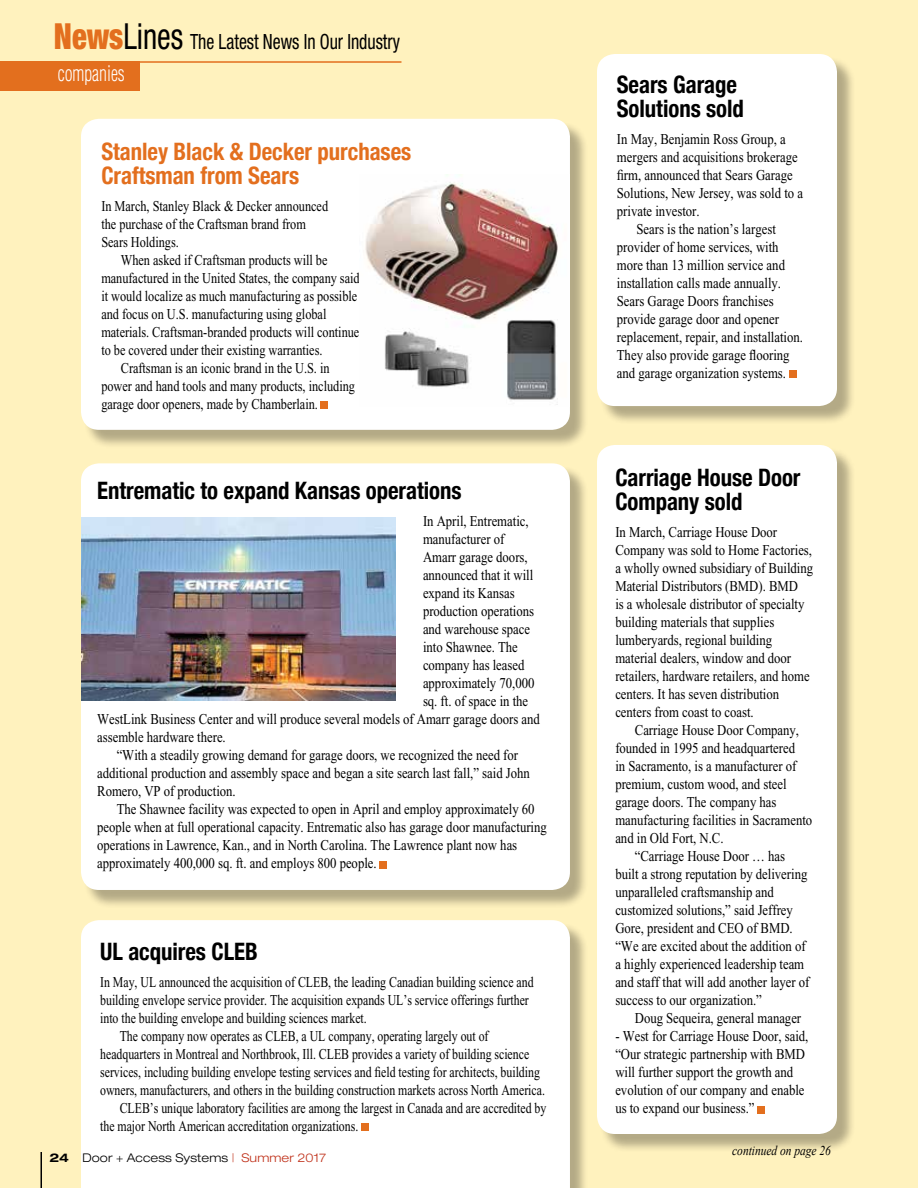
<style>
.page{position:relative;width:918px;height:1188px;background:#fff2be}
.page>*{position:absolute;margin:0;border:0;box-sizing:border-box;transform-origin:0 0}
.t1{font:700 condensed 24px/24px "Helvetica Neue";color:#000;scale:.95 1}
.t2{font:700 condensed 24px/24px "Helvetica Neue";color:#e36f1e;scale:.95 1}
.t3{font:condensed 21px "Helvetica Neue";color:#000;scale:.85 1}
.t4{font:300 condensed 21px "Helvetica";color:#fff;scale:.85 1}
.t5{font:15px/18px "Times New Roman";color:#000;scale:.85 1}
.t6{font:15px "Times New Roman";color:#000;scale:.79 1}
.t7{font:15px/18px "Times New Roman";color:#000;scale:.82 1}
.t8{font:italic 13.5px "Times New Roman";color:#000;scale:.85 1}
.t9{font:300 expanded 12px "Helvetica Neue";letter-spacing:.01em;color:#000}
.s1{font-weight:900;font-size:36px;color:#e36f1e}
.s2{font-size:36px}
.s3{font-weight:700}
.s4{color:#c0311a}
</style>
<div class="page">
<div style="left:83px;top:466px;width:506px;height:443px;background:#000;opacity:.3"></div>
<div style="left:81px;top:463px;width:489px;height:427px;background:#fff;border-radius:18px"></div>
<div style="left:83px;top:121px;width:506px;height:328px;background:#000;opacity:.3"></div>
<div style="left:81px;top:119px;width:489px;height:311px;background:#fff;border-radius:18px"></div>
<div style="left:0;top:62px;width:139px;height:29px;background:#e36f1e"></div>
<hr style="left:0;top:61px;width:401px;height:2px;background:#e36f1e">
<div style="left:321px;top:402px;width:7px;height:7px;background:#e36f1e"></div>
<div style="left:380px;top:861px;width:7px;height:7px;background:#e36f1e"></div>
<img style="left:365px;top:174px;width:193px;height:231px">
<img style="left:81px;top:517px;width:315px;height:183px">
<div style="left:599px;top:56px;width:257px;height:369px;background:#000;opacity:.3"></div>
<div style="left:597px;top:54px;width:240px;height:352px;background:#fff;border-radius:18px"></div>
<div style="left:789px;top:371px;width:7px;height:7px;background:#e36f1e"></div>
<div style="left:599px;top:447px;width:257px;height:706px;background:#000;opacity:.3"></div>
<div style="left:597px;top:445px;width:240px;height:689px;background:#fff;border-radius:18px"></div>
<div style="left:758px;top:1106px;width:7px;height:7px;background:#e36f1e"></div>
<div style="left:83px;top:922px;width:506px;height:266px;background:#000;opacity:.3"></div>
<div style="left:81px;top:920px;width:489px;height:268px;background:#fff"></div>
<div style="left:361px;top:1124px;width:7px;height:7px;background:#e36f1e"></div>
<hr style="left:40px;top:1152px;width:2px;height:36px;background:#000">
<h2 class="t3" style="left:54px;top:29px;width:409px"><span class="s1">News</span><span class="s2">Lines</span> The Latest News In Our Industry</h2>
<h2 class="t4" style="left:58px;top:60px;width:80px">companies</h2>
<h1 class="t2" style="left:101px;top:138px;width:328px">Stanley Black &amp; Decker purchases<br>Craftsman from Sears</h1>
<p class="t7" style="left:101px;top:197px;width:278px">In March, Stanley Black &amp; Decker announced the purchase of the Craftsman brand from<br>Sears Holdings.</p>
<p class="t7" style="left:121px;top:251px;width:254px">When asked if Craftsman products will be</p>
<p class="t7" style="left:101px;top:269px;width:317px">manufactured in the United States, the company said</p>
<p class="t7" style="left:101px;top:287px;width:314px">it would localize as much manufacturing as possible</p>
<p class="t7" style="left:101px;top:305px;width:276px">and focus on U.S. manufacturing using global</p>
<p class="t7" style="left:101px;top:323px;width:316px">materials. Craftsman-branded products will continue</p>
<p class="t7" style="left:101px;top:341px;width:271px">to be covered under their existing warranties.</p>
<p class="t7" style="left:121px;top:359px;width:256px">Craftsman is an iconic brand in the U.S. in</p>
<p class="t7" style="left:101px;top:377px;width:311px">power and hand tools and many products, including</p>
<p class="t7" style="left:101px;top:395px;width:266px">garage door openers, made by Chamberlain.</p>
<h1 class="t1" style="left:97px;top:477px;width:385px">Entrematic to expand Kansas operations</h1>
<p class="t5" style="left:423px;top:512px;width:126px">In April, Entrematic,</p>
<p class="t5" style="left:423px;top:530px;width:97px">manufacturer of</p>
<p class="t5" style="left:423px;top:548px;width:125px">Amarr garage doors,</p>
<p class="t5" style="left:423px;top:566px;width:131px">announced that it will</p>
<p class="t5" style="left:423px;top:584px;width:109px">expand its Kansas</p>
<p class="t5" style="left:423px;top:602px;width:132px">production operations</p>
<p class="t5" style="left:423px;top:620px;width:128px">and warehouse space</p>
<p class="t5" style="left:423px;top:638px;width:113px">into Shawnee. The</p>
<p class="t5" style="left:423px;top:656px;width:121px">company has leased</p>
<p class="t5" style="left:423px;top:674px;width:133px">approximately 70,000</p>
<p class="t5" style="left:423px;top:692px;width:125px">sq. ft. of space in the</p>
<p class="t5" style="left:97px;top:710px;width:522px">WestLink Business Center and will produce several models of Amarr garage doors and</p>
<p class="t5" style="left:97px;top:728px;width:153px">assemble hardware there.</p>
<p class="t5" style="left:117px;top:746px;width:474px">“With a steadily growing demand for garage doors, we recognized the need for</p>
<p class="t5" style="left:97px;top:764px;width:511px">additional production and assembly space and began a site search last fall,” said John</p>
<p class="t5" style="left:97px;top:782px;width:165px">Romero, VP of production.</p>
<p class="t5" style="left:117px;top:800px;width:493px">The Shawnee facility was expected to open in April and employ approximately 60</p>
<p class="t5" style="left:97px;top:818px;width:530px">people when at full operational capacity. Entrematic also has garage door manufacturing</p>
<p class="t5" style="left:97px;top:836px;width:496px">operations in Lawrence, Kan., and in North Carolina. The Lawrence plant now has</p>
<p class="t5" style="left:97px;top:854px;width:330px">approximately 400,000 sq. ft. and employs 800 people.</p>
<h1 class="t1" style="left:100px;top:937px;width:167px">UL acquires CLEB</h1>
<p class="t6" style="left:100px;top:973px;width:550px">In May, UL announced the acquisition of CLEB, the leading Canadian building science and</p>
<p class="t6" style="left:100px;top:991px;width:544px">building envelope service provider. The acquisition expands UL’s service offerings further</p>
<p class="t6" style="left:100px;top:1009px;width:339px">into the building envelope and building sciences market.</p>
<p class="t6" style="left:120px;top:1027px;width:468px">The company now operates as CLEB, a UL company, operating largely out of</p>
<p class="t6" style="left:100px;top:1045px;width:545px">headquarters in Montreal and Northbrook, Ill. CLEB provides a variety of building science</p>
<p class="t6" style="left:100px;top:1063px;width:558px">services, including building envelope testing services and field testing for architects, building</p>
<p class="t6" style="left:100px;top:1081px;width:564px">owners, manufacturers, and others in the building construction markets across North America.</p>
<p class="t6" style="left:120px;top:1099px;width:542px">CLEB’s unique laboratory facilities are among the largest in Canada and are accredited by</p>
<p class="t6" style="left:100px;top:1117px;width:328px">the major North American accreditation organizations.</p>
<p class="t9" style="left:49px;top:1151px;width:278px"><span class="s3">24</span> Door + Access Systems <span class="s4">| Summer 2017</span></p>
<h1 class="t1" style="left:617px;top:71px;width:135px">Sears Garage<br>Solutions sold</h1>
<p class="t5" style="left:617px;top:130px;width:200px">In May, Benjamin Ross Group, a</p>
<p class="t5" style="left:617px;top:148px;width:214px">mergers and acquisitions brokerage</p>
<p class="t5" style="left:617px;top:166px;width:209px">firm, announced that Sears Garage</p>
<p class="t5" style="left:617px;top:184px;width:221px">Solutions, New Jersey, was sold to a</p>
<p class="t5" style="left:617px;top:202px;width:99px">private investor.</p>
<p class="t5" style="left:636px;top:220px;width:166px">Sears is the nation’s largest</p>
<p class="t5" style="left:617px;top:238px;width:192px">provider of home services, with</p>
<p class="t5" style="left:617px;top:256px;width:199px">more than 13 million service and</p>
<p class="t5" style="left:617px;top:274px;width:195px">installation calls made annually.</p>
<p class="t5" style="left:617px;top:292px;width:186px">Sears Garage Doors franchises</p>
<p class="t5" style="left:617px;top:310px;width:192px">provide garage door and opener</p>
<p class="t5" style="left:617px;top:328px;width:221px">replacement, repair, and installation.</p>
<p class="t5" style="left:617px;top:346px;width:205px">They also provide garage flooring</p>
<p class="t5" style="left:617px;top:364px;width:201px">and garage organization systems.</p>
<h1 class="t1" style="left:615px;top:464px;width:196px">Carriage House Door<br>Company sold</h1>
<p class="t5" style="left:615px;top:523px;width:234px">In March, Carriage House Door Company was sold to Home Factories, a wholly owned subsidiary of Building Material Distributors (BMD). BMD<br>is a wholesale distributor of specialty building materials that supplies lumberyards, regional building material dealers, window and door retailers, hardware retailers, and home centers. It has seven distribution centers from coast to coast.</p>
<p class="t5" style="left:635px;top:721px;width:195px">Carriage House Door Company,</p>
<p class="t5" style="left:615px;top:739px;width:213px">founded in 1995 and headquartered</p>
<p class="t5" style="left:615px;top:757px;width:215px">in Sacramento, is a manufacturer of</p>
<p class="t5" style="left:615px;top:775px;width:203px">premium, custom wood, and steel</p>
<p class="t5" style="left:615px;top:793px;width:191px">garage doors. The company has</p>
<p class="t5" style="left:615px;top:811px;width:233px">manufacturing facilities in Sacramento</p>
<p class="t5" style="left:615px;top:829px;width:129px">and in Old Fort, N.C.</p>
<p class="t5" style="left:635px;top:847px;width:178px">“Carriage House Door … has</p>
<p class="t5" style="left:615px;top:865px;width:227px">built a strong reputation by delivering</p>
<p class="t5" style="left:615px;top:883px;width:188px">unparalleled craftsmanship and</p>
<p class="t5" style="left:615px;top:901px;width:210px">customized solutions,” said Jeffrey</p>
<p class="t5" style="left:615px;top:919px;width:210px">Gore, president and CEO of BMD.</p>
<p class="t5" style="left:615px;top:937px;width:225px">“We are excited about the addition of</p>
<p class="t5" style="left:615px;top:955px;width:224px">a highly experienced leadership team</p>
<p class="t5" style="left:615px;top:973px;width:230px">and staff that will add another layer of</p>
<p class="t5" style="left:615px;top:991px;width:174px">success to our organization.”</p>
<p class="t5" style="left:635px;top:1009px;width:197px">Doug Sequeira, general manager</p>
<p class="t5" style="left:615px;top:1027px;width:229px">- West for Carriage House Door, said, “Our strategic partnership with BMD will further support the growth and evolution of our company and enable us to expand our business.”</p>
<p class="t8" style="left:732px;top:1141px;width:118px">continued on page 26</p>
</div>
